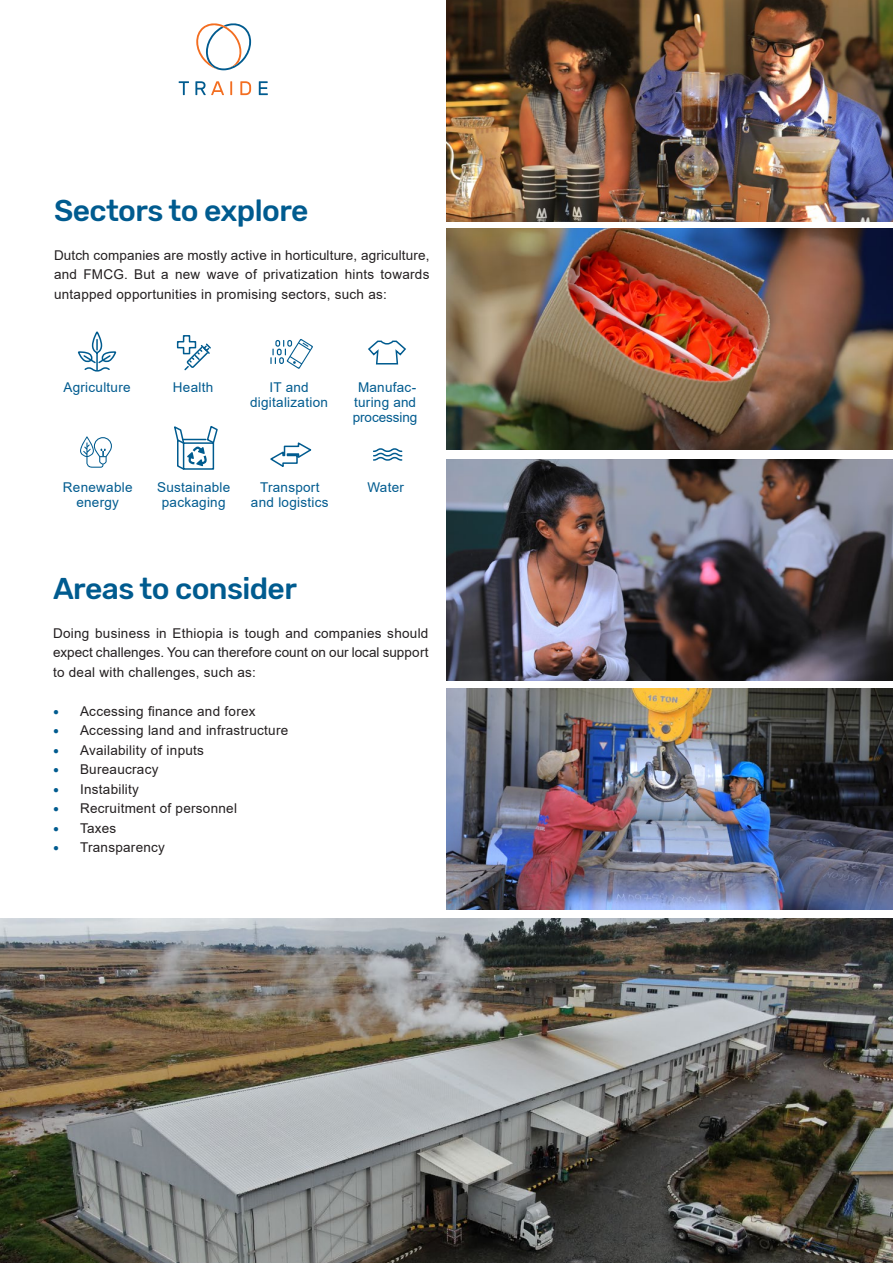
<style>
.page{position:relative;width:893px;height:1263px;background:#fff}
.page>*{position:absolute;margin:0;border:0;box-sizing:border-box;transform-origin:0 0}
.t1{font:500 30px "Rubik";letter-spacing:-.02em;color:#005b8f}
.t2{font:13.5px/19.5px "Arial";letter-spacing:.02em;color:#231f20;text-align:justify}
.t3{font:13.5px/15px "Arial";letter-spacing:.02em;color:#005b8f;text-align:center}
.s1{font-family:"Calibri";font-weight:700;font-size:12px;color:#005b8f}
</style>
<div class="page">
<img style="left:446px;top:229px;width:447px;height:221px">
<img style="left:446px;top:0;width:447px;height:221px">
<img style="left:446px;top:459px;width:447px;height:221px">
<img style="left:446px;top:688px;width:447px;height:222px">
<img style="left:0;top:918px;width:893px;height:345px">
<svg style="left:77px;top:331px;width:40px;height:41px"></svg>
<svg style="left:176px;top:335px;width:35px;height:36px"></svg>
<svg style="left:270px;top:339px;width:43px;height:30px"></svg>
<svg style="left:270px;top:442px;width:42px;height:25px"></svg>
<svg style="left:368px;top:340px;width:38px;height:25px"></svg>
<svg style="left:80px;top:436px;width:32px;height:32px"></svg>
<svg style="left:373px;top:448px;width:30px;height:13px"></svg>
<svg style="left:179px;top:81px;width:10px;height:14px"></svg>
<svg style="left:195px;top:81px;width:29px;height:14px"></svg>
<svg style="left:230px;top:81px;width:2px;height:14px"></svg>
<svg style="left:240px;top:81px;width:11px;height:14px"></svg>
<svg style="left:259px;top:81px;width:9px;height:14px"></svg>
<svg style="left:196px;top:23px;width:55px;height:47px"></svg>
<svg style="left:174px;top:426px;width:44px;height:44px"></svg>
<h1 class="t1" style="left:54px;top:193px;width:256px">Sectors to explore</h1>
<p class="t2" style="left:54px;top:245px;width:377px">Dutch companies are mostly active in horticulture, agriculture, and FMCG. But a new wave of privatization hints towards untapped opportunities in promising sectors, such as:</p>
<p class="t3" style="left:63px;top:380px;width:69px">Agriculture</p>
<p class="t3" style="left:173px;top:380px;width:42px">Health</p>
<p class="t3" style="left:250px;top:380px;width:79px">IT and digitalization</p>
<p class="t3" style="left:353px;top:380px;width:66px">Manufac&shy;turing and processing</p>
<p class="t3" style="left:63px;top:480px;width:71px">Renewable energy</p>
<p class="t3" style="left:157px;top:480px;width:75px">Sustainable packaging</p>
<p class="t3" style="left:251px;top:480px;width:79px">Transport and logistics</p>
<p class="t3" style="left:367px;top:480px;width:38px">Water</p>
<h1 class="t1" style="left:53px;top:571px;width:245px">Areas to consider</h1>
<p class="t2" style="left:53px;top:623px;width:377px">Doing business in Ethiopia is tough and companies should expect challenges. You can therefore count on our local support to deal with challenges, such as:</p>
<p class="t2" style="left:53px;top:701px;width:204px"><span class="s1">•</span> Accessing finance and forex</p>
<p class="t2" style="left:53px;top:721px;width:237px"><span class="s1">•</span> Accessing land and infrastructure</p>
<p class="t2" style="left:53px;top:740px;width:152px"><span class="s1">•</span> Availability of inputs</p>
<p class="t2" style="left:53px;top:760px;width:107px"><span class="s1">•</span> Bureaucracy</p>
<p class="t2" style="left:53px;top:779px;width:87px"><span class="s1">•</span> Instability</p>
<p class="t2" style="left:53px;top:799px;width:186px"><span class="s1">•</span> Recruitment of personnel</p>
<p class="t2" style="left:53px;top:818px;width:65px"><span class="s1">•</span> Taxes</p>
<p class="t2" style="left:53px;top:838px;width:113px"><span class="s1">•</span> Transparency</p>
</div>
